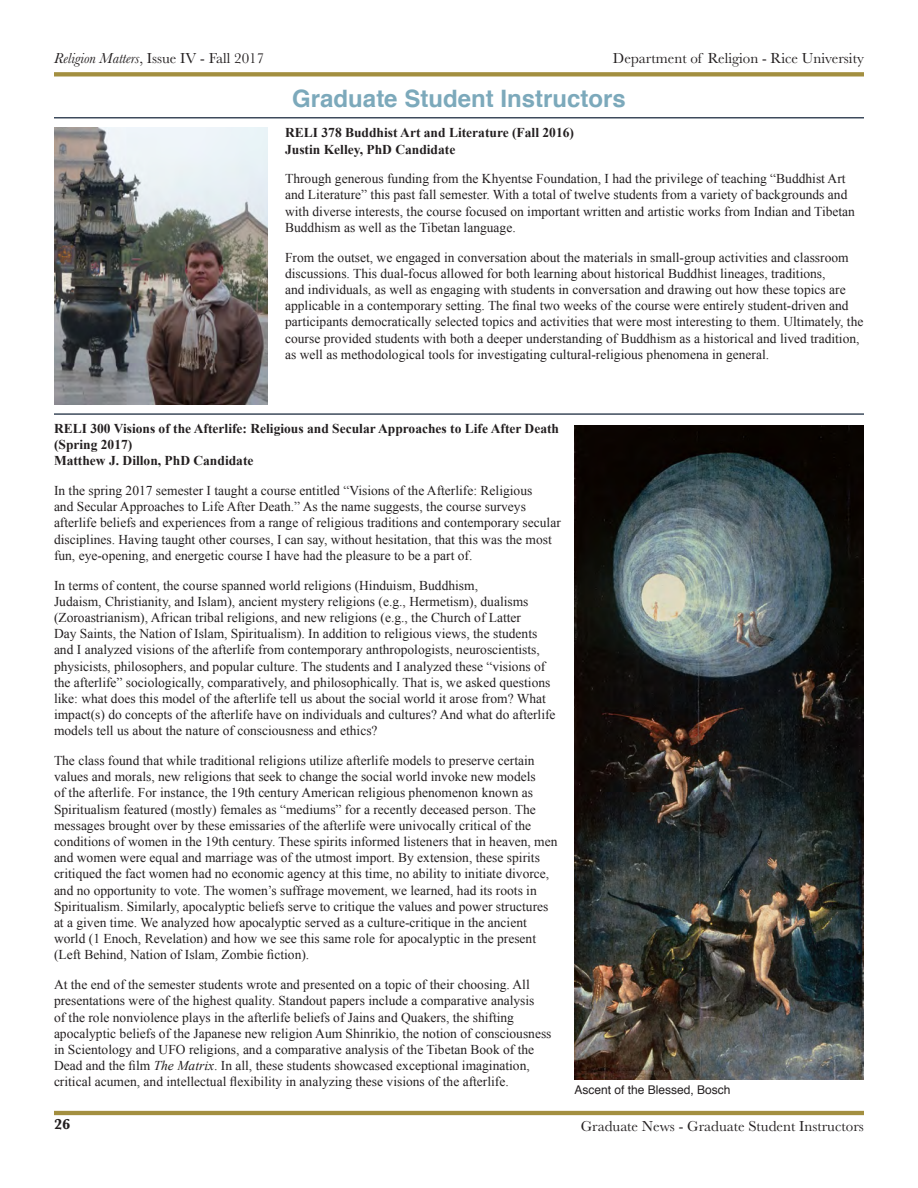
<style>
.page{position:relative;width:918px;height:1188px;background:#fff}
.page>*{position:absolute;margin:0;border:0;box-sizing:border-box;transform-origin:0 0}
.Section_Heading_2{font:700 24px "Helvetica";color:#7ca9bb}
.Header___Footer{font:15px "Baskerville";color:#231f20}
.t1{font:700 15px "Baskerville";color:#231f20}
.Main_Body_Text{font:13.5px/16.2px "Times New Roman";color:#231f20}
.Main_Body_Text-2{font:700 13.5px/16.2px "Times New Roman";color:#231f20}
.t2{font:12px "Helvetica";color:#231f20}
.s1{font-style:italic}
</style>
<div class="page">
<hr style="left:54px;top:1111px;width:810px;height:4px;background:#a38f40">
<svg style="left:54px;top:72px;width:810px;height:4px;background:#a69347"></svg>
<hr style="left:54px;top:117px;width:810px;height:1px;background:#3d4a5c">
<hr style="left:54px;top:413px;width:810px;height:2px;background:#3d4a5c">
<img style="left:575px;top:425px;width:289px;height:655px">
<img style="left:54px;top:128px;width:214px;height:276px">
<p class="Header___Footer" style="left:54px;top:49px;width:212px"><span class="s1">Religion Matters</span>, Issue IV - Fall 2017</p>
<p class="Header___Footer" style="left:613px;top:49px;width:253px">Department of Religion - Rice University</p>
<p class="Section_Heading_2" style="left:292px;top:79px;width:335px">Graduate Student Instructors</p>
<p class="Main_Body_Text-2" style="left:285px;top:124px;width:290px">RELI 378 Buddhist Art and Literature (Fall 2016)<br>Justin Kelley, PhD Candidate</p>
<p class="Main_Body_Text" style="left:285px;top:170px;width:571px">Through generous funding from the Khyentse Foundation, I had the privilege of teaching “Buddhist Art and Literature” this past fall semester. With a total of twelve students from a variety of backgrounds and with diverse interests, the course focused on important written and artistic works from Indian and Tibetan Buddhism as well as the Tibetan language.</p>
<p class="Main_Body_Text" style="left:285px;top:249px;width:580px">From the outset, we engaged in conversation about the materials in small-group activities and classroom discussions. This dual-focus allowed for both learning about historical Buddhist lineages, traditions,<br>and individuals, as well as engaging with students in conversation and drawing out how these topics are applicable in a contemporary setting. The final two weeks of the course were entirely student-driven and participants democratically selected topics and activities that were most interesting to them. Ultimately, the course provided students with both a deeper understanding of Buddhism as a historical and lived tradition, as well as methodological tools for investigating cultural-religious phenomena in general.</p>
<p class="Main_Body_Text-2" style="left:54px;top:420px;width:507px">RELI 300 Visions of the Afterlife: Religious and Secular Approaches to Life After Death (Spring 2017)<br>Matthew J. Dillon, PhD Candidate</p>
<p class="Main_Body_Text" style="left:54px;top:482px;width:508px">In the spring 2017 semester I taught a course entitled “Visions of the Afterlife: Religious<br>and Secular Approaches to Life After Death.” As the name suggests, the course surveys afterlife beliefs and experiences from a range of religious traditions and contemporary secular disciplines. Having taught other courses, I can say, without hesitation, that this was the most fun, eye-opening, and energetic course I have had the pleasure to be a part of.</p>
<p class="Main_Body_Text" style="left:54px;top:577px;width:503px">In terms of content, the course spanned world religions (Hinduism, Buddhism,<br>Judaism, Christianity, and Islam), ancient mystery religions (e.g., Hermetism), dualisms (Zoroastrianism), African tribal religions, and new religions (e.g., the Church of Latter<br>Day Saints, the Nation of Islam, Spiritualism). In addition to religious views, the students and I analyzed visions of the afterlife from contemporary anthropologists, neuroscientists, physicists, philosophers, and popular culture. The students and I analyzed these “visions of the afterlife” sociologically, comparatively, and philosophically. That is, we asked questions like: what does this model of the afterlife tell us about the social world it arose from? What impact(s) do concepts of the afterlife have on individuals and cultures? And what do afterlife models tell us about the nature of consciousness and ethics?</p>
<p class="Main_Body_Text" style="left:54px;top:752px;width:505px">The class found that while traditional religions utilize afterlife models to preserve certain values and morals, new religions that seek to change the social world invoke new models<br>of the afterlife. For instance, the 19th century American religious phenomenon known as Spiritualism featured (mostly) females as “mediums” for a recently deceased person. The messages brought over by these emissaries of the afterlife were univocally critical of the conditions of women in the 19th century. These spirits informed listeners that in heaven, men and women were equal and marriage was of the utmost import. By extension, these spirits critiqued the fact women had no economic agency at this time, no ability to initiate divorce, and no opportunity to vote. The women’s suffrage movement, we learned, had its roots in Spiritualism. Similarly, apocalyptic beliefs serve to critique the values and power structures at a given time. We analyzed how apocalyptic served as a culture-critique in the ancient world (1 Enoch, Revelation) and how we see this same role for apocalyptic in the present (Left Behind, Nation of Islam, Zombie fiction).</p>
<p class="Main_Body_Text" style="left:54px;top:976px;width:499px">At the end of the semester students wrote and presented on a topic of their choosing. All presentations were of the highest quality. Standout papers include a comparative analysis<br>of the role nonviolence plays in the afterlife beliefs of Jains and Quakers, the shifting apocalyptic beliefs of the Japanese new religion Aum Shinrikio, the notion of consciousness in Scientology and UFO religions, and a comparative analysis of the Tibetan Book of the Dead and the film <span class="s1">The Matrix</span>. In all, these students showcased exceptional imagination, critical acumen, and intellectual flexibility in analyzing these visions of the afterlife.</p>
<p class="t1" style="left:54px;top:1114px;width:18px">26</p>
<p class="t2" style="left:575px;top:1080px;width:158px">Ascent of the Blessed, Bosch</p>
<p class="Header___Footer" style="left:581px;top:1116px;width:285px">Graduate News - Graduate Student Instructors</p>
</div>
